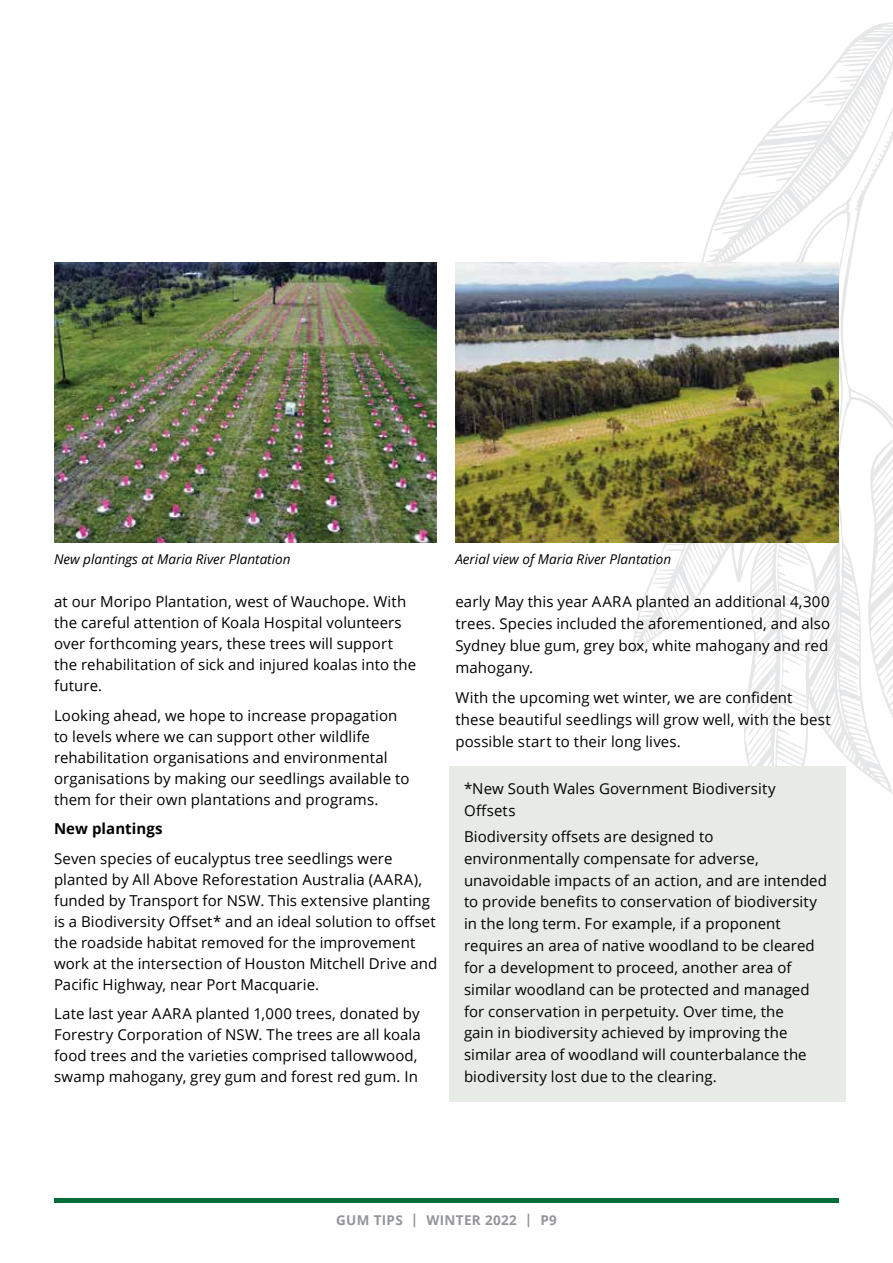
<style>
.page{position:relative;width:893px;height:1263px;background:#fff}
.page>*{position:absolute;margin:0;border:0;box-sizing:border-box;transform-origin:0 0}
.t1{font:15px/21px "Open Sans";letter-spacing:.005em;color:#000}
.t2{font:700 15px "Open Sans";letter-spacing:.005em;color:#000}
.t3{font:italic 13.5px "Open Sans";color:#000}
.t4{font:700 13.5px "Open Sans";letter-spacing:.025em;color:#939598}
</style>
<div class="page">
<div style="left:54px;top:1198px;width:785px;height:5px;background:#006c3a"></div>
<svg style="left:632px;top:22px;width:261px;height:772px"></svg>
<div style="left:449px;top:766px;width:397px;height:336px;background:#e6ebe6"></div>
<img style="left:54px;top:262px;width:383px;height:281px">
<img style="left:455px;top:262px;width:384px;height:281px">
<p class="t3" style="left:54px;top:550px;width:238px">New plantings at Maria River Plantation</p>
<p class="t1" style="left:54px;top:591px;width:364px">at our Moripo Plantation, west of Wauchope. With the careful attention of Koala Hospital volunteers over forthcoming years, these trees will support the rehabilitation of sick and injured koalas into the future.</p>
<p class="t1" style="left:54px;top:704px;width:357px">Looking ahead, we hope to increase propagation to levels where we can support other wildlife rehabilitation organisations and environmental organisations by making our seedlings available to them for their own plantations and programs.</p>
<p class="t2" style="left:54px;top:818px;width:110px">New plantings</p>
<p class="t1" style="left:54px;top:847px;width:385px">Seven species of eucalyptus tree seedlings were planted by All Above Reforestation Australia (AARA), funded by Transport for NSW. This extensive planting is a Biodiversity Offset* and an ideal solution to offset the roadside habitat removed for the improvement work at the intersection of Houston Mitchell Drive and Pacific Highway, near Port Macquarie.</p>
<p class="t1" style="left:54px;top:1003px;width:368px">Late last year AARA planted 1,000 trees, donated by Forestry Corporation of NSW. The trees are all koala food trees and the varieties comprised tallowwood, swamp mahogany, grey gum and forest red gum. In</p>
<p class="t3" style="left:455px;top:550px;width:217px">Aerial view of Maria River Plantation</p>
<p class="t1" style="left:455px;top:590px;width:376px;line-height:21.9px">early May this year AARA planted an additional 4,300 trees. Species included the aforementioned, and also Sydney blue gum, grey box, white mahogany and red mahogany.</p>
<p class="t1" style="left:455px;top:686px;width:377px;line-height:21.9px">With the upcoming wet winter, we are confident these beautiful seedlings will grow well, with the best possible start to their long lives.</p>
<p class="t1" style="left:464px;top:777px;width:313px;line-height:21.9px">*New South Wales Government Biodiversity<br>Offsets</p>
<p class="t1" style="left:464px;top:825px;width:365px;line-height:21.9px">Biodiversity offsets are designed to environmentally compensate for adverse, unavoidable impacts of an action, and are intended to provide benefits to conservation of biodiversity in the long term. For example, if a proponent requires an area of native woodland to be cleared for a development to proceed, another area of similar woodland can be protected and managed for conservation in perpetuity. Over time, the<br>gain in biodiversity achieved by improving the similar area of woodland will counterbalance the biodiversity lost due to the clearing.</p>
<p class="t4" style="left:336px;top:1210px;width:222px">GUM TIPS | WINTER 2022 | P9</p>
</div>
